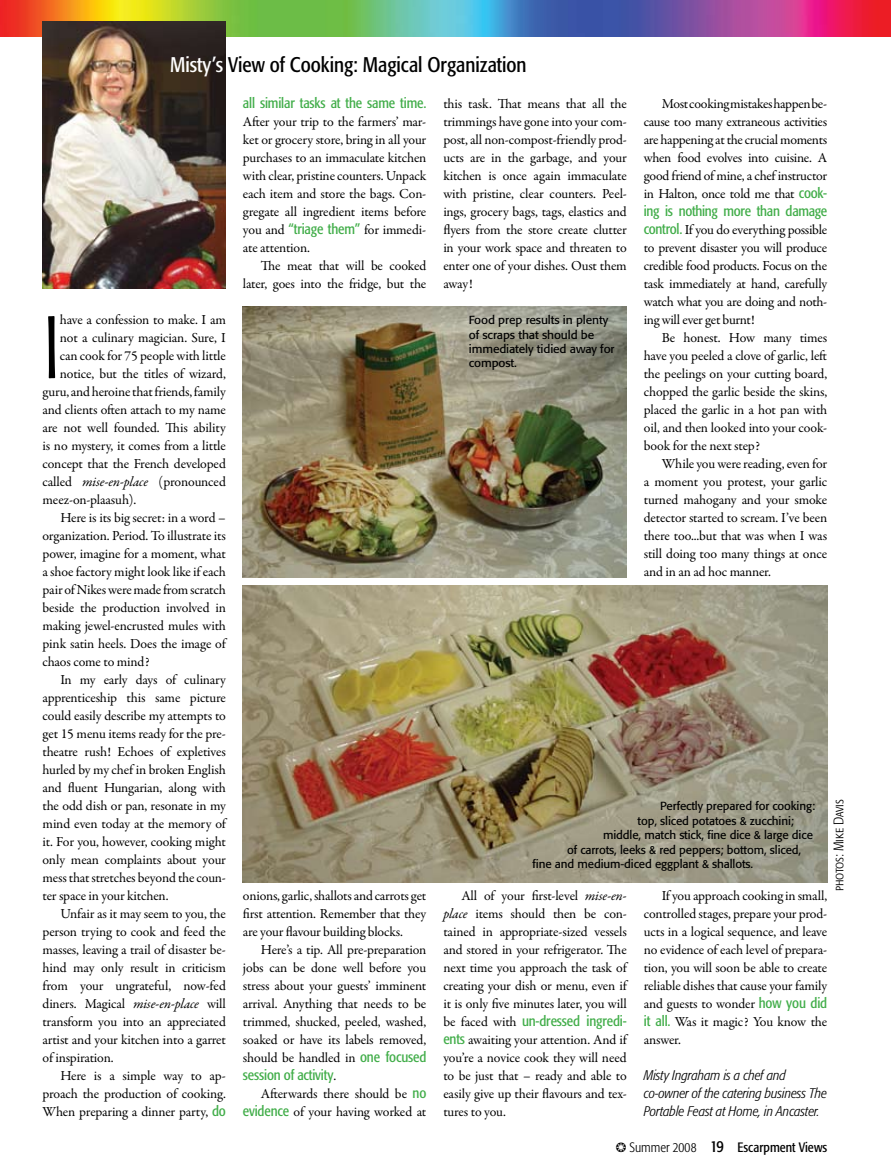
<style>
.page{position:relative;width:891px;height:1175px;background:#fff}
.page>*{position:absolute;margin:0;border:0;box-sizing:border-box;transform-origin:0 0}
.t1{font:300 condensed 87.75px "Formata";color:#000}
.t2{font:condensed 21px "Formata";color:#000}
.t3{font:condensed 14.55px "Formata";letter-spacing:-.01em;color:#41ad49}
.t4{font:13.8px/18px "Garamond Premr Pro";letter-spacing:-.015em;color:#000;text-align:justify}
.t5{font:italic 300 condensed 13.8px/18px "Formata";letter-spacing:-.01em;color:#000}
.t6{font:13.8px "Formata Light Cn SC";letter-spacing:-.01em;color:#000}
.t7{font:condensed 13.5px "Formata";color:#000}
.t8{font:11.7px/14.4px "Formata";letter-spacing:-.01em;color:#000}
.s1{color:#fff}
.s2{font-style:italic}
.s3{font-family:"Formata";font-stretch:condensed;font-size:14.55px;color:#41ad49}
.s4{font-family:"Garamond Premr Pro";font-stretch:normal;font-size:13.8px;color:#000}
.s5{font-weight:300}
.s6{font-size:16.5px}
</style>
<div class="page">
<img style="left:0;top:0;width:891px;height:37px">
<img style="left:43px;top:22px;width:183px;height:267px">
<img style="left:243px;top:585px;width:584px;height:297px">
<img style="left:243px;top:306px;width:384px;height:271px">
<h2 class="t2" style="left:170px;top:52px;width:358px"><span class="s1">Misty’s</span> View of Cooking: Magical Organization</h2>
<h1 class="t1" style="left:43px;top:297px;width:20px">I</h1>
<p class="t4" style="left:60px;top:311px;width:168px">have a confession to make. I am</p>
<p class="t4" style="left:60px;top:329px;width:168px">not a culinary magician. Sure, I</p>
<p class="t4" style="left:60px;top:347px;width:168px">can cook for 75 people with little</p>
<p class="t4" style="left:60px;top:365px;width:168px">notice, but the titles of wizard,</p>
<p class="t4" style="left:43px;top:383px;width:185px">guru, and heroine that friends, family</p>
<p class="t4" style="left:43px;top:401px;width:185px">and clients often attach to my name</p>
<p class="t4" style="left:43px;top:419px;width:185px">are not well founded. This ability</p>
<p class="t4" style="left:43px;top:437px;width:185px">is no mystery, it comes from a little</p>
<p class="t4" style="left:43px;top:455px;width:185px">concept that the French developed</p>
<p class="t4" style="left:43px;top:473px;width:185px">called <span class="s2">mise-en-place</span> (pronounced</p>
<p class="t4" style="left:43px;top:491px;width:95px">meez-on-plaasuh).</p>
<p class="t4" style="left:61px;top:509px;width:167px">Here is its big secret: in a word –</p>
<p class="t4" style="left:43px;top:527px;width:185px">organization. Period. To illustrate its</p>
<p class="t4" style="left:43px;top:545px;width:185px">power, imagine for a moment, what</p>
<p class="t4" style="left:43px;top:563px;width:185px">a shoe factory might look like if each</p>
<p class="t4" style="left:43px;top:581px;width:185px">pair of Nikes were made from scratch</p>
<p class="t4" style="left:43px;top:599px;width:185px">beside the production involved in</p>
<p class="t4" style="left:43px;top:617px;width:185px">making jewel-encrusted mules with</p>
<p class="t4" style="left:43px;top:635px;width:185px">pink satin heels. Does the image of</p>
<p class="t4" style="left:43px;top:653px;width:109px">chaos come to mind?</p>
<p class="t4" style="left:61px;top:671px;width:167px">In my early days of culinary</p>
<p class="t4" style="left:43px;top:689px;width:185px">apprenticeship this same picture</p>
<p class="t4" style="left:43px;top:707px;width:185px">could easily describe my attempts to</p>
<p class="t4" style="left:43px;top:725px;width:185px">get 15 menu items ready for the pre-</p>
<p class="t4" style="left:43px;top:743px;width:185px">theatre rush! Echoes of expletives</p>
<p class="t4" style="left:43px;top:761px;width:185px">hurled by my chef in broken English</p>
<p class="t4" style="left:43px;top:779px;width:185px">and fluent Hungarian, along with</p>
<p class="t4" style="left:43px;top:797px;width:185px">the odd dish or pan, resonate in my</p>
<p class="t4" style="left:43px;top:815px;width:185px">mind even today at the memory of</p>
<p class="t4" style="left:43px;top:833px;width:185px">it. For you, however, cooking might</p>
<p class="t4" style="left:43px;top:851px;width:185px">only mean complaints about your</p>
<p class="t4" style="left:43px;top:869px;width:185px">mess that stretches beyond the coun-</p>
<p class="t4" style="left:43px;top:887px;width:128px">ter space in your kitchen.</p>
<p class="t4" style="left:61px;top:905px;width:167px">Unfair as it may seem to you, the</p>
<p class="t4" style="left:43px;top:923px;width:185px">person trying to cook and feed the</p>
<p class="t4" style="left:43px;top:941px;width:185px">masses, leaving a trail of disaster be-</p>
<p class="t4" style="left:43px;top:959px;width:185px">hind may only result in criticism</p>
<p class="t4" style="left:43px;top:977px;width:185px">from your ungrateful, now-fed</p>
<p class="t4" style="left:43px;top:995px;width:185px">diners. Magical <span class="s2">mise-en-place</span> will</p>
<p class="t4" style="left:43px;top:1013px;width:185px">transform you into an appreciated</p>
<p class="t4" style="left:43px;top:1031px;width:185px">artist and your kitchen into a garret</p>
<p class="t4" style="left:43px;top:1049px;width:73px">of inspiration.</p>
<p class="t4" style="left:61px;top:1067px;width:167px">Here is a simple way to ap-</p>
<p class="t4" style="left:43px;top:1085px;width:185px">proach the production of cooking.</p>
<p class="t4" style="left:43px;top:1103px;width:185px">When preparing a dinner party, <span class="s3">do</span></p>
<p class="t3" style="left:243px;top:94px;width:185px">all similar tasks at the same time.</p>
<p class="t4" style="left:243px;top:113px;width:185px">After your trip to the farmers’ mar&shy;ket or grocery store, bring in all your purchases to an immaculate kitchen with clear, pristine counters. Unpack each item and store the bags. Con&shy;gregate all ingredient items before you and <span class="s3">“triage them”</span> for immedi&shy;ate attention.</p>
<p class="t4" style="left:243px;top:257px;width:185px;text-align:right">The meat that will be cooked later, goes into the fridge, but the</p>
<p class="t4" style="left:243px;top:887px;width:185px">onions, garlic, shallots and carrots get first attention. Remember that they are your flavour building blocks.</p>
<p class="t4" style="left:243px;top:941px;width:185px;text-indent:18px">Here’s a tip. All pre-preparation jobs can be done well before you stress about your guests’ imminent arrival. Anything that needs to be trimmed, shucked, peeled, washed, soaked or have its labels removed, should be handled in <span class="s3">one focused</span></p>
<p class="t3" style="left:243px;top:1066px;width:95px">session of activity<span class="s4">.</span></p>
<p class="t4" style="left:243px;top:1085px;width:185px;text-align:right">Afterwards there should be <span class="s3">no evidence</span> of your having worked at</p>
<p class="t4" style="left:443px;top:95px;width:185px">this task. That means that all the trimmings have gone into your com&shy;post, all non-compost-friendly prod&shy;ucts are in the garbage, and your kitchen is once again immaculate with pristine, clear counters. Peel&shy;ings, grocery bags, tags, elastics and flyers from the store create clutter in your work space and threaten to enter one of your dishes. Oust them away!</p>
<p class="t4" style="left:644px;top:95px;width:185px;text-indent:18px">Most cooking mistakes happen be&shy;cause too many extraneous activities are happening at the crucial moments when food evolves into cuisine. A good friend of mine, a chef instructor in Halton, once told me that <span class="s3">cook-</span></p>
<p class="t3" style="left:644px;top:202px;width:185px">ing is nothing more than damage</p>
<p class="t4" style="left:644px;top:221px;width:185px"><span class="s3">control.</span> If you do everything possible to prevent disaster you will produce credible food products. Focus on the task immediately at hand, carefully watch what you are doing and noth&shy;ing will ever get burnt!</p>
<p class="t4" style="left:644px;top:329px;width:185px;text-indent:18px">Be honest. How many times have you peeled a clove of garlic, left the peelings on your cutting board, chopped the garlic beside the skins, placed the garlic in a hot pan with oil, and then looked into your cook&shy;book for the next step?</p>
<p class="t4" style="left:644px;top:455px;width:185px;text-indent:18px">While you were reading, even for a moment you protest, your garlic turned mahogany and your smoke detector started to scream. I’ve been there too...but that was when I was still doing too many things at once and in an ad hoc manner.</p>
<p class="t8" style="left:469px;top:313px;width:147px">Food prep results in plenty of scraps that should be immediately tidied away for compost.</p>
<p class="t6" style="left:831px;top:891px;width:93px;rotate:-90deg">photos: Mike Davis</p>
<p class="t8" style="left:660px;top:799px;width:157px">Perfectly prepared for cooking:</p>
<p class="t8" style="left:638px;top:813px;width:158px">top, sliced potatoes &amp; zucchini;</p>
<p class="t8" style="left:603px;top:827px;width:211px">middle, match stick, fine dice &amp; large dice</p>
<p class="t8" style="left:567px;top:842px;width:236px">of carrots, leeks &amp; red peppers; bottom, sliced,</p>
<p class="t8" style="left:533px;top:856px;width:222px">fine and medium-diced eggplant &amp; shallots.</p>
<p class="t4" style="left:443px;top:887px;width:185px;text-indent:18px">All of your first-level <span class="s2">mise-en&shy;place</span> items should then be con&shy;tained in appropriate-sized vessels and stored in your refrigerator. The next time you approach the task of creating your dish or menu, even if it is only five minutes later, you will</p>
<p class="t3" style="left:443px;top:1012px;width:185px"><span class="s4">be faced with</span> un-dressed ingredi-</p>
<p class="t4" style="left:443px;top:1031px;width:185px"><span class="s3">ents</span> awaiting your attention. And if you’re a novice cook they will need to be just that – ready and able to easily give up their flavours and tex&shy;tures to you.</p>
<p class="t4" style="left:644px;top:887px;width:185px;text-indent:18px">If you approach cooking in small, controlled stages, prepare your prod&shy;ucts in a logical sequence, and leave no evidence of each level of prepara&shy;tion, you will soon be able to create reliable dishes that cause your family and guests to wonder <span class="s3">how you did it all.</span> Was it magic? You know the answer.</p>
<p class="t5" style="left:644px;top:1066px;width:185px">Misty Ingraham is a chef and co-owner of the catering business The<br>Portable Feast at Home, in Ancaster.</p>
<p class="t7" style="left:616px;top:1139px;width:213px">❂ <span class="s5">Summer 2008</span> <span class="s6">19</span> Escarpment Views</p>
</div>
